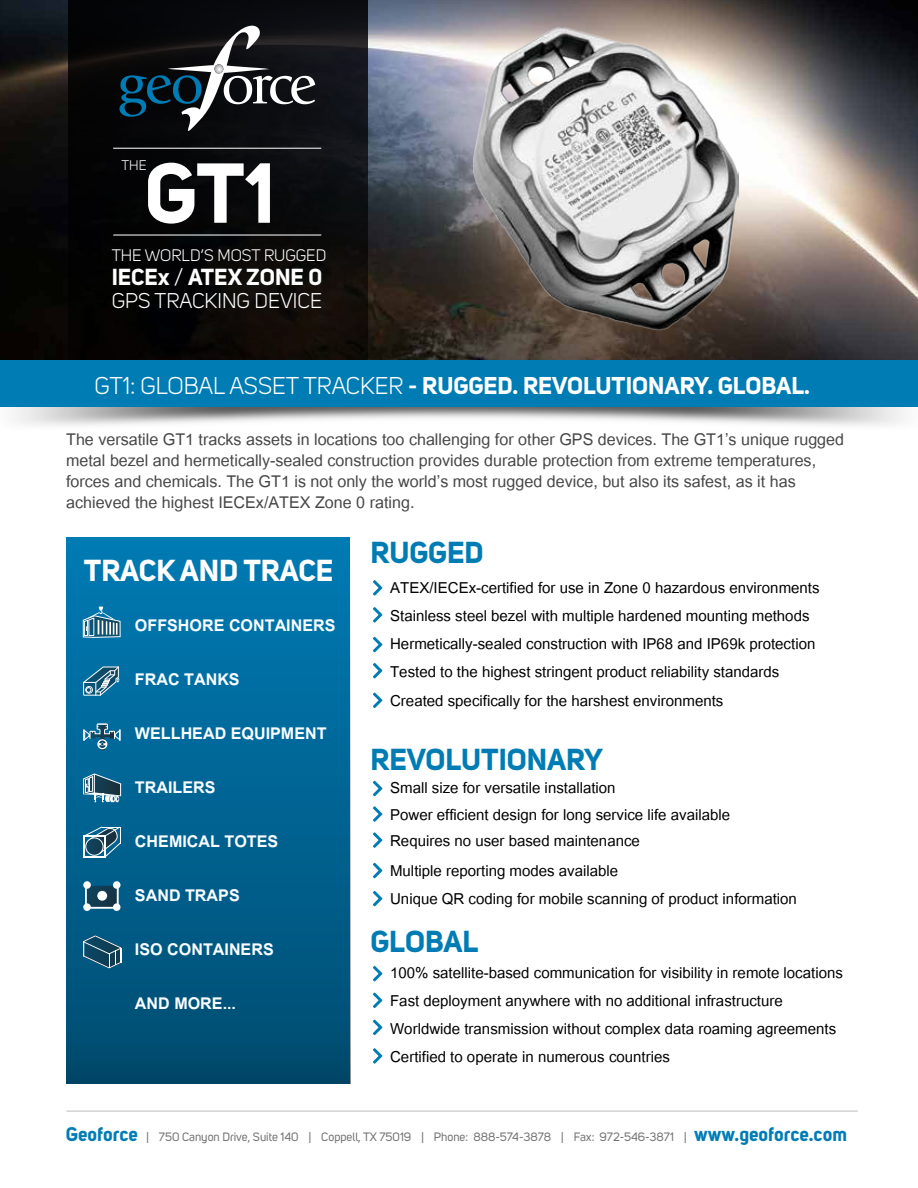
<style>
.page{position:relative;width:918px;height:1188px;background:#fff}
.page>*{position:absolute;margin:0;border:0;box-sizing:border-box;transform-origin:0 0}
.t1{font:700 83.7px "Uni Sans";color:#fff}
.t2{font:700 30px "Uni Sans";color:#007cb4}
.t3{font:700 30px "Uni Sans";color:#fff}
.t4{font:700 24px "Uni Sans";color:#fff}
.t5{font:700 22.95px "Uni Sans";color:#fff}
.t6{font:22.5px/21px "Utsaah";color:#464646}
.t7{font:700 22.5px "Utsaah";color:#f9fdff}
.t8{font:21.15px "Uni Sans";color:#fff}
.t9{font:21px/28.5px "Utsaah";color:#000}
.t10{font:16.5px "Uni Sans";color:#fff}
.t11{font:13.8px "Uni Sans";color:#fff}
.t12{font:12px "Uni Sans";color:#717171}
.s1{font-weight:400}
.s2{font-weight:600}
.s3{font-weight:700;font-size:19.5px;color:#007cb4}
</style>
<div class="page">
<img style="left:0;top:0;width:918px;height:360px">
<img style="left:68px;top:0;width:299px;height:360px">
<svg style="left:119px;top:25px;width:196px;height:106px"></svg>
<div style="left:0;top:360px;width:918px;height:47px;background:#007cb4"></div>
<img style="left:14px;top:407px;width:890px;height:19px">
<hr style="left:113px;top:148px;width:208px;height:1px;background:#fff">
<div style="left:67px;top:538px;width:283px;height:546px;background:linear-gradient(to bottom,#007bb5,#004b6f)"></div>
<hr style="left:66px;top:1111px;width:792px;height:1px;background:#c2c3c6">
<hr style="left:113px;top:235px;width:208px;height:1px;background:#fff">
<svg style="left:373px;top:607px;width:9px;height:16px"></svg>
<svg style="left:373px;top:806px;width:9px;height:16px"></svg>
<svg style="left:373px;top:966px;width:9px;height:15px"></svg>
<svg style="left:373px;top:1020px;width:9px;height:15px"></svg>
<svg style="left:373px;top:1048px;width:9px;height:16px"></svg>
<svg style="left:373px;top:832px;width:9px;height:16px"></svg>
<svg style="left:373px;top:863px;width:9px;height:15px"></svg>
<svg style="left:373px;top:580px;width:9px;height:16px"></svg>
<svg style="left:373px;top:781px;width:9px;height:15px"></svg>
<svg style="left:373px;top:891px;width:9px;height:15px"></svg>
<svg style="left:373px;top:993px;width:9px;height:15px"></svg>
<svg style="left:373px;top:637px;width:9px;height:15px"></svg>
<svg style="left:373px;top:693px;width:9px;height:15px"></svg>
<svg style="left:373px;top:663px;width:9px;height:15px"></svg>
<svg style="left:82px;top:607px;width:39px;height:31px"></svg>
<svg style="left:83px;top:666px;width:36px;height:30px"></svg>
<svg style="left:83px;top:724px;width:38px;height:26px"></svg>
<svg style="left:83px;top:773px;width:38px;height:29px"></svg>
<svg style="left:84px;top:827px;width:37px;height:31px"></svg>
<svg style="left:88px;top:886px;width:28px;height:20px"></svg>
<div style="left:85px;top:883px;width:34px;height:26px;border:2px solid #fff;border-radius:2px"></div>
<div style="left:83px;top:881px;width:8px;height:8px;background:#fff;border-radius:50%"></div>
<div style="left:113px;top:881px;width:8px;height:8px;background:#fff;border-radius:50%"></div>
<div style="left:97px;top:891px;width:10px;height:10px;background:#fff;border-radius:50%"></div>
<div style="left:83px;top:903px;width:8px;height:8px;background:#fff;border-radius:50%"></div>
<div style="left:113px;top:903px;width:8px;height:8px;background:#fff;border-radius:50%"></div>
<svg style="left:83px;top:935px;width:38px;height:33px"></svg>
<img style="left:473px;top:28px;width:265px;height:304px">
<p class="t11" style="left:122px;top:157px;width:27px">THE</p>
<h1 class="t1" style="left:144px;top:141px;width:132px">GT1</h1>
<p class="t10" style="left:112px;top:246px;width:216px">THE WORLD’S MOST RUGGED</p>
<p class="t5" style="left:112px;top:263px;width:212px">IECEx <span class="s1">/</span> ATEX ZONE 0</p>
<p class="t8" style="left:112px;top:288px;width:212px">GPS TRACKING DEVICE</p>
<p class="t4" style="left:95px;top:370px;width:717px"><span class="s1">GT1: GLOBAL ASSET TRACKER</span> <span class="s2">-</span> RUGGED. REVOLUTIONARY. GLOBAL.</p>
<p class="t6" style="left:66px;top:431px;width:780px">The versatile GT1 tracks assets in locations too challenging for other GPS devices. The GT1’s unique rugged metal bezel and hermetically-sealed construction provides durable protection from extreme temperatures, forces and chemicals. The GT1 is not only the world’s most rugged device, but also its safest, as it has achieved the highest IECEx/ATEX Zone 0 rating.</p>
<h2 class="t3" style="left:84px;top:552px;width:251px">TRACK AND TRACE</h2>
<p class="t7" style="left:135px;top:615px;width:202px">OFFSHORE CONTAINERS</p>
<p class="t7" style="left:135px;top:669px;width:106px">FRAC TANKS</p>
<p class="t7" style="left:135px;top:723px;width:193px">WELLHEAD EQUIPMENT</p>
<p class="t7" style="left:135px;top:777px;width:82px">TRAILERS</p>
<p class="t7" style="left:135px;top:831px;width:145px">CHEMICAL TOTES</p>
<p class="t7" style="left:135px;top:885px;width:106px">SAND TRAPS</p>
<p class="t7" style="left:135px;top:939px;width:140px">ISO CONTAINERS</p>
<p class="t7" style="left:135px;top:993px;width:103px">AND MORE...</p>
<h2 class="t2" style="left:370px;top:534px;width:115px">RUGGED</h2>
<p class="t9" style="left:390px;top:575px;width:431px">ATEX/IECEx-certified for use in Zone 0 hazardous environments</p>
<p class="t9" style="left:390px;top:603px;width:421px">Stainless steel bezel with multiple hardened mounting methods</p>
<p class="t9" style="left:390px;top:631px;width:427px">Hermetically-sealed construction with IP68 and IP69k protection</p>
<p class="t9" style="left:390px;top:659px;width:391px">Tested to the highest stringent product reliability standards</p>
<p class="t9" style="left:390px;top:688px;width:335px">Created specifically for the harshest environments</p>
<h2 class="t2" style="left:370px;top:741px;width:234px">REVOLUTIONARY</h2>
<p class="t9" style="left:390px;top:775px;width:227px">Small size for versatile installation</p>
<p class="t9" style="left:390px;top:802px;width:342px">Power efficient design for long service life available</p>
<p class="t9" style="left:390px;top:828px;width:251px">Requires no user based maintenance</p>
<p class="t9" style="left:390px;top:858px;width:230px">Multiple reporting modes available</p>
<p class="t9" style="left:390px;top:886px;width:408px">Unique QR coding for mobile scanning of product information</p>
<h2 class="t2" style="left:370px;top:923px;width:109px">GLOBAL</h2>
<p class="t9" style="left:390px;top:960px;width:454px">100% satellite-based communication for visibility in remote locations</p>
<p class="t9" style="left:390px;top:988px;width:394px">Fast deployment anywhere with no additional infrastructure</p>
<p class="t9" style="left:390px;top:1016px;width:448px">Worldwide transmission without complex data roaming agreements<br>Certified to operate in numerous countries</p>
<p class="t12" style="left:66px;top:1130px;width:783px"><span class="s3">Geoforce</span> | 750 Canyon Drive, Suite 140 | Coppell, TX 75019 | Phone: 888-574-3878 | Fax: 972-546-3871 | <span class="s3">www.geoforce.com</span></p>
</div>
